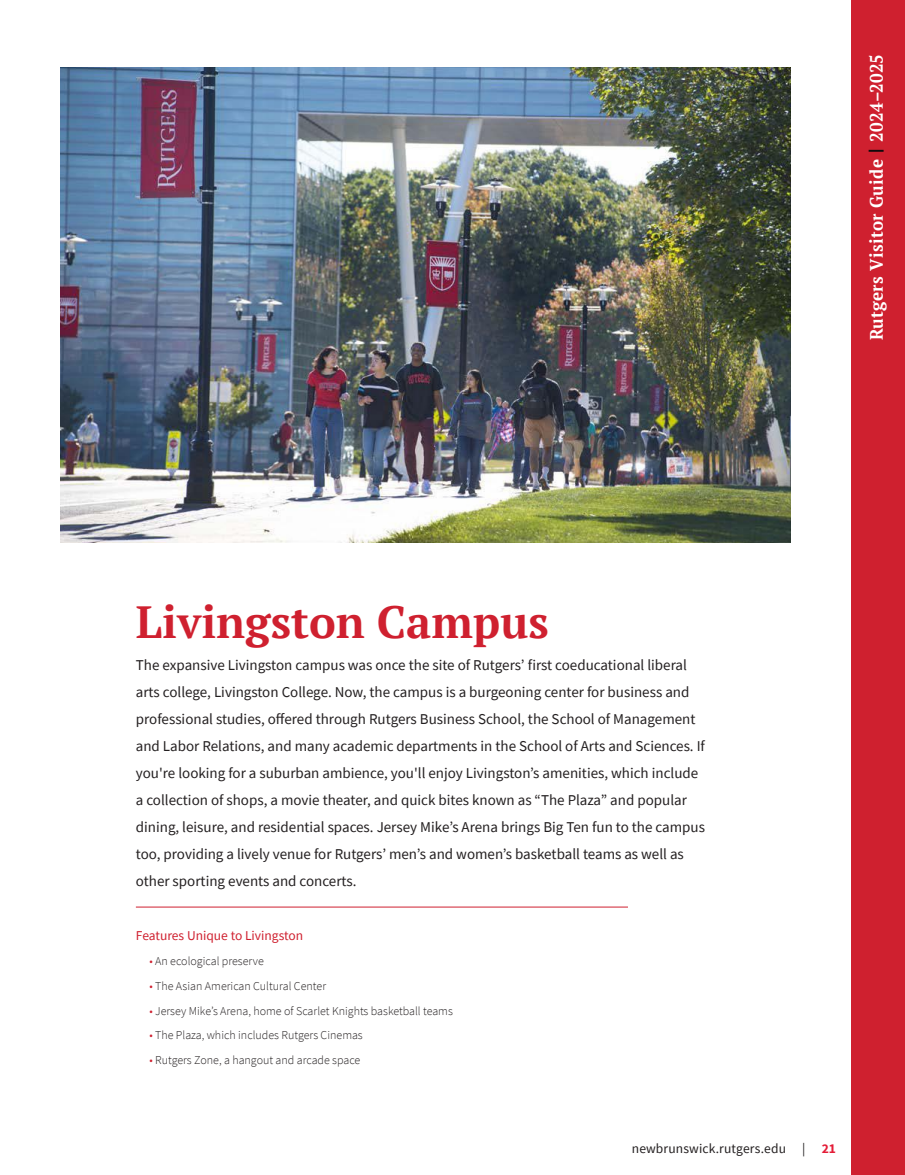
<style>
.page{position:relative;width:905px;height:1175px;background:#fff}
.page>*{position:absolute;margin:0;border:0;box-sizing:border-box;transform-origin:0 0}
.t1{font:700 45px "Pbpwcs PT Serif";color:#cf202f}
.t2{font:700 18px "Dxnxby PT Serif";letter-spacing:.015em;color:#fff;scale:.94 1}
.t3{font:15px/27px "Ybmcyg Source Sans Pro";color:#231f20}
.t4{font:13.5px "Ybmcyg Source Sans Pro";letter-spacing:.005em;color:#231f20}
.t5{font:13.5px "Ybmcyg Source Sans Pro";color:#cf202f}
.t6{font:300 12px "Cwwkpn Source Sans Pro";color:#231f20}
.t7{font:300 12px "Yxnknn Source Sans Pro";color:#231f20}
.s1{color:#110a0c}
.s2{font-family:"Twwvdc Source Sans Pro"}
.s3{color:#cf202f}
.s4{font-family:"Yxnknn Source Sans Pro";color:#cf202f}
.s5{font-family:"Vjdbdd Source Sans Pro";font-weight:700;color:#e41c37}
</style>
<div class="page">
<div style="left:850px;top:0;width:54px;height:1174px;background:#cf202f"></div>
<hr style="left:136px;top:906px;width:492px;height:1px;background:#cf202f">
<img style="left:60px;top:67px;width:730px;height:475px">
<p class="t2" style="left:864px;top:340px;width:306px;rotate:-90deg">Rutgers Visitor Guide <span class="s1">|</span> 2024–2025</p>
<h2 class="t1" style="left:136px;top:592px;width:414px">Livingston Campus</h2>
<p class="t3" style="left:136px;top:651px;width:570px"><span class="s2">The expansive Livingston campus was once the site of Rutgers’ first coeducational liberal </span>arts college, Livingston College. Now, the campus is a burgeoning center for business and <span class="s2">professional studies, offered through Rutgers Business School, the School of Management </span>and Labor Relations, and many academic departments in the School of Arts and Sciences. If you're looking for a suburban ambience, you'll enjoy Livingston’s amenities, which include <span class="s2">a collection of shops, a movie theater, and quick bites known as “The Plaza” and popular </span>dining, leisure, and residential spaces. Jersey Mike’s Arena brings Big Ten fun to the campus too, providing a lively venue for Rutgers’ men’s and women’s basketball teams as well as other sporting events and concerts.</p>
<h3 class="t5" style="left:136px;top:927px;width:169px">Features Unique to Livingston</h3>
<p class="t7" style="left:149px;top:953px;width:116px"><span class="s3">•</span> An ecological preserve</p>
<p class="t7" style="left:149px;top:978px;width:178px"><span class="s3">•</span> The Asian American Cultural Center</p>
<p class="t6" style="left:149px;top:1003px;width:305px"><span class="s4">•</span> Jersey Mike’s Arena, home of Scarlet Knights basketball teams</p>
<p class="t6" style="left:149px;top:1028px;width:215px"><span class="s4">•</span> The Plaza, which includes Rutgers Cinemas</p>
<p class="t7" style="left:149px;top:1052px;width:212px"><span class="s3">•</span> Rutgers Zone, a hangout and arcade space</p>
<p class="t4" style="left:632px;top:1139px;width:206px">newbrunswick.rutgers.edu | <span class="s5">21</span></p>
</div>
